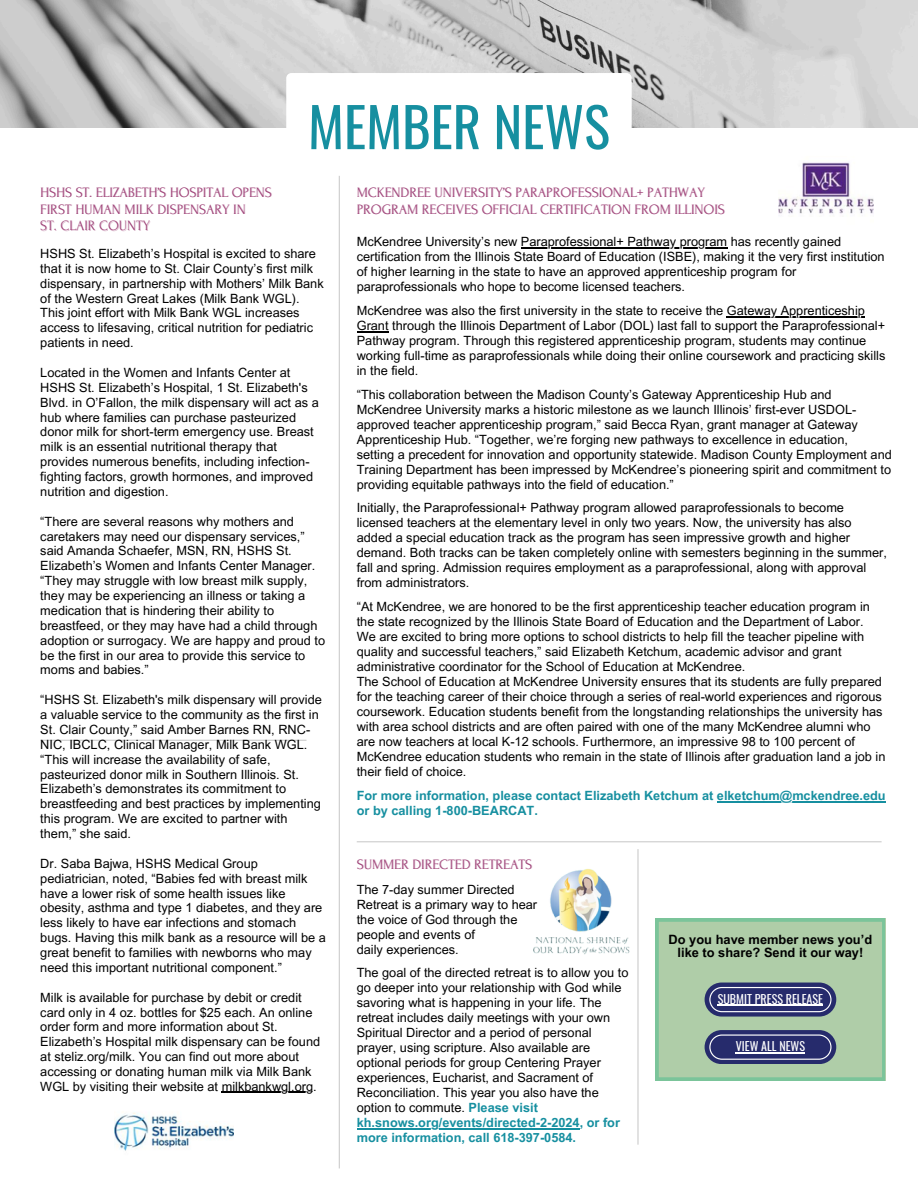
<style>
.page{position:relative;width:918px;height:1188px;background:#fff}
.page>*{position:absolute;margin:0;border:0;box-sizing:border-box;transform-origin:0 0}
.t1{font:54.45px "Oswald";color:#168fa0}
.t2{font:14.25px "Forum";color:#9e4177}
.t3{font:700 12.9px/12.9px "Arial MT Pro";color:#000;text-align:center}
.t4{font:12.75px/14.9px "Arial MT Pro";color:#000}
.t5{font:700 12.75px "Arial MT Pro";color:#168fa0}
.t6{font:12px "Oswald";color:#fff}
.s1{font-weight:700;color:#168fa0}
</style>
<div class="page">
<img style="left:0;top:0;width:918px;height:127px">
<hr style="left:339px;top:173px;width:1px;height:995px;background:#ccc">
<hr style="left:40px;top:740px;width:267px;height:1px;background:#ccc">
<svg style="left:655px;top:918px;width:230px;height:162px;background:#91ac9c"></svg>
<img style="left:779px;top:162px;width:94px;height:52px">
<img style="left:114px;top:1091px;width:119px;height:60px">
<hr style="left:637px;top:849px;width:2px;height:296px;background:#ccc">
<hr style="left:357px;top:841px;width:525px;height:1px;background:#ccc">
<img style="left:533px;top:869px;width:97px;height:86px">
<hr style="left:521px;top:247px;width:206px;height:2px;background:#000">
<hr style="left:727px;top:316px;width:138px;height:1px;background:#000">
<hr style="left:357px;top:331px;width:32px;height:1px;background:#000">
<hr style="left:717px;top:801px;width:169px;height:1px;background:#168fa0">
<hr style="left:222px;top:1092px;width:91px;height:1px;background:#000">
<svg style="left:286px;top:73px;width:346px;height:103px"></svg>
<hr style="left:718px;top:1005px;width:105px;height:1px;background:#fff">
<hr style="left:736px;top:1052px;width:69px;height:1px;background:#fff">
<hr style="left:357px;top:1129px;width:223px;height:1px;background:#168fa0">
<p class="t2" style="left:40px;top:185px;width:233px">HSHS ST. ELIZABETH’S HOSPITAL OPENS</p>
<p class="t2" style="left:40px;top:201px;width:207px">FIRST HUMAN MILK DISPENSARY IN</p>
<p class="t2" style="left:40px;top:218px;width:112px">ST. CLAIR COUNTY</p>
<p class="t1" style="left:308px;top:84px;width:303px">MEMBER NEWS</p>
<h4 class="t2" style="left:357px;top:185px;width:350px">MCKENDREE UNIVERSITY’S PARAPROFESSIONAL+ PATHWAY</h4>
<p class="t2" style="left:357px;top:201px;width:370px">PROGRAM RECEIVES OFFICIAL CERTIFICATION FROM ILLINOIS</p>
<p class="t4" style="left:40px;top:248px;width:285px">HSHS St. Elizabeth’s Hospital is excited to share that it is now home to St. Clair County’s first milk dispensary, in partnership with Mothers’ Milk Bank of the Western Great Lakes (Milk Bank WGL).<br>This joint effort with Milk Bank WGL increases access to lifesaving, critical nutrition for pediatric patients in need.</p>
<p class="t4" style="left:40px;top:367px;width:280px">Located in the Women and Infants Center at HSHS St. Elizabeth’s Hospital, 1 St. Elizabeth's Blvd. in O’Fallon, the milk dispensary will act as a hub where families can purchase pasteurized donor milk for short-term emergency use. Breast milk is an essential nutritional therapy that provides numerous benefits, including infection&shy;fighting factors, growth hormones, and improved nutrition and digestion.</p>
<p class="t4" style="left:40px;top:515px;width:286px">“There are several reasons why mothers and caretakers may need our dispensary services,” said Amanda Schaefer, MSN, RN, HSHS St.<br>Elizabeth’s Women and Infants Center Manager. “They may struggle with low breast milk supply, they may be experiencing an illness or taking a medication that is hindering their ability to breastfeed, or they may have had a child through adoption or surrogacy. We are happy and proud to be the first in our area to provide this service to moms and babies.”</p>
<p class="t4" style="left:40px;top:694px;width:283px">“HSHS St. Elizabeth's milk dispensary will provide a valuable service to the community as the first in St. Clair County,” said Amber Barnes RN, RNC-NIC, IBCLC, Clinical Manager, Milk Bank WGL. “This will increase the availability of safe, pasteurized donor milk in Southern Illinois. St.<br>Elizabeth’s demonstrates its commitment to breastfeeding and best practices by implementing this program. We are excited to partner with them,” she said.</p>
<p class="t4" style="left:40px;top:857px;width:287px">Dr. Saba Bajwa, HSHS Medical Group pediatrician, noted, “Babies fed with breast milk have a lower risk of some health issues like obesity, asthma and type 1 diabetes, and they are less likely to have ear infections and stomach bugs. Having this milk bank as a resource will be a great benefit to families with newborns who may need this important nutritional component.”</p>
<h2 class="t4" style="left:40px;top:991px;width:281px">Milk is available for purchase by debit or credit card only in 4 oz. bottles for $25 each. An online order form and more information about St.<br>Elizabeth’s Hospital milk dispensary can be found at steliz.org/milk. You can find out more about accessing or donating human milk via Milk Bank WGL by visiting their website at milkbankwgl.org.</h2>
<p class="t4" style="left:357px;top:236px;width:486px">McKendree University’s new Paraprofessional+ Pathway program has recently gained</p>
<p class="t4" style="left:357px;top:251px;width:529px">certification from the Illinois State Board of Education (ISBE), making it the very first institution of higher learning in the state to have an approved apprenticeship program for paraprofessionals who hope to become licensed teachers.</p>
<p class="t4" style="left:357px;top:305px;width:510px">McKendree was also the first university in the state to receive the Gateway Apprenticeship</p>
<p class="t4" style="left:357px;top:319px;width:530px">Grant through the Illinois Department of Labor (DOL) last fall to support the Paraprofessional+ Pathway program. Through this registered apprenticeship program, students may continue working full-time as paraprofessionals while doing their online coursework and practicing skills in the field.</p>
<p class="t4" style="left:357px;top:388px;width:476px">“This collaboration between the Madison County’s Gateway Apprenticeship Hub and</p>
<p class="t4" style="left:357px;top:403px;width:537px">McKendree University marks a historic milestone as we launch Illinois’ first-ever USDOL&shy;approved teacher apprenticeship program,” said Becca Ryan, grant manager at Gateway Apprenticeship Hub. “Together, we’re forging new pathways to excellence in education,<br>setting a precedent for innovation and opportunity statewide. Madison County Employment and</p>
<p class="t4" style="left:357px;top:463px;width:536px">Training Department has been impressed by McKendree’s pioneering spirit and commitment to providing equitable pathways into the field of education.”</p>
<p class="t4" style="left:357px;top:502px;width:489px">Initially, the Paraprofessional+ Pathway program allowed paraprofessionals to become</p>
<p class="t4" style="left:357px;top:517px;width:496px">licensed teachers at the elementary level in only two years. Now, the university has also added a special education track as the program has seen impressive growth and higher</p>
<p class="t4" style="left:357px;top:547px;width:532px">demand. Both tracks can be taken completely online with semesters beginning in the summer, fall and spring. Admission requires employment as a paraprofessional, along with approval from administrators.</p>
<p class="t4" style="left:357px;top:601px;width:515px">“At McKendree, we are honored to be the first apprenticeship teacher education program in</p>
<p class="t4" style="left:357px;top:616px;width:508px">the state recognized by the Illinois State Board of Education and the Department of Labor.</p>
<p class="t4" style="left:357px;top:631px;width:509px">We are excited to bring more options to school districts to help fill the teacher pipeline with quality and successful teachers,” said Elizabeth Ketchum, academic advisor and grant administrative coordinator for the School of Education at McKendree.</p>
<p class="t4" style="left:357px;top:676px;width:530px">The School of Education at McKendree University ensures that its students are fully prepared for the teaching career of their choice through a series of real-world experiences and rigorous coursework. Education students benefit from the longstanding relationships the university has with area school districts and are often paired with one of the many McKendree alumni who are now teachers at local K-12 schools. Furthermore, an impressive 98 to 100 percent of McKendree education students who remain in the state of Illinois after graduation land a job in their field of choice.</p>
<h5 class="t5" style="left:357px;top:791px;width:531px">For more information, please contact Elizabeth Ketchum at elketchum@mckendree.edu</h5>
<p class="t5" style="left:357px;top:806px;width:183px">or by calling 1-800-BEARCAT.</p>
<h2 class="t2" style="left:357px;top:856px;width:177px">SUMMER DIRECTED RETREATS</h2>
<h4 class="t4" style="left:357px;top:883px;width:159px">The 7-day summer Directed</h4>
<p class="t4" style="left:357px;top:898px;width:182px">Retreat is a primary way to hear the voice of God through the people and events of<br>daily experiences.</p>
<p class="t4" style="left:357px;top:967px;width:273px">The goal of the directed retreat is to allow you to go deeper into your relationship with God while savoring what is happening in your life. The retreat includes daily meetings with your own Spiritual Director and a period of personal prayer, using scripture. Also available are optional periods for group Centering Prayer experiences, Eucharist, and Sacrament of Reconciliation. This year you also have the option to commute. <span class="s1">Please visit kh.snows.org/events/directed-2-2024, or for more information, call 618-397-0584.</span></p>
<p class="t3" style="left:669px;top:935px;width:205px">Do you have member news you’d like to share? Send it our way!</p>
<h3 class="t6" style="left:718px;top:989px;width:107px">SUBMIT PRESS RELEASE</h3>
<p class="t6" style="left:736px;top:1037px;width:71px">VIEW ALL NEWS</p>
</div>
